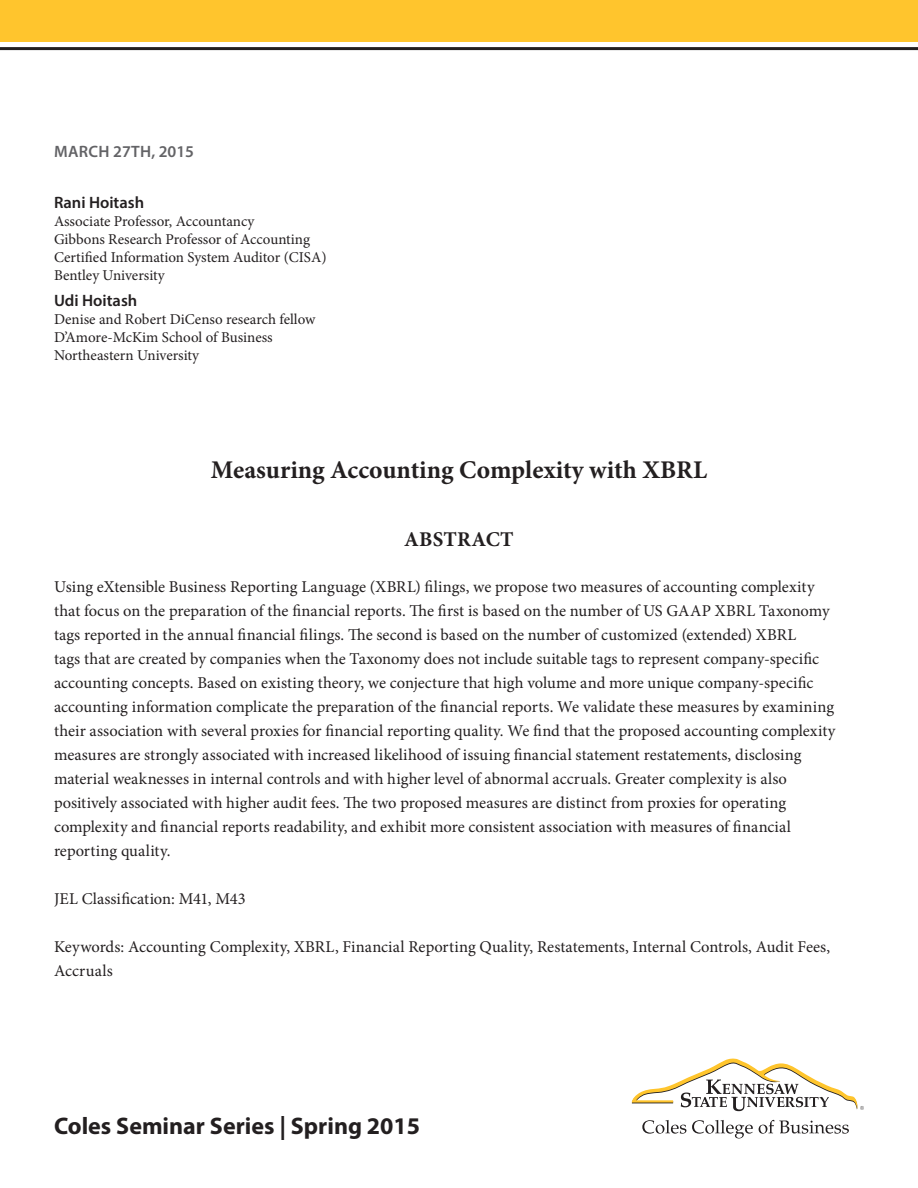
<style>
.page{position:relative;width:918px;height:1188px;background:#fff}
.page>*{position:absolute;margin:0;border:0;box-sizing:border-box;transform-origin:0 0}
.t1{font:700 25.5px "Minion Pro";color:#231f20}
.t2{font:700 24px "Myriad Pro";color:#231f20}
.t3{font:700 21px "Minion Pro";letter-spacing:.01em;color:#231f20}
.t4{font:16.5px/24px "Minion Pro";letter-spacing:.005em;color:#231f20}
.t5{font:600 16.5px "Myriad Pro";color:#231f20}
.t6{font:600 16.5px "Myriad Pro";letter-spacing:.01em;color:#636366}
.t7{font:15px "Minion Pro";letter-spacing:-.005em;color:#231f20}
</style>
<div class="page">
<svg style="left:642px;top:1120px;width:44px;height:14px"></svg>
<svg style="left:692px;top:1120px;width:61px;height:18px"></svg>
<svg style="left:759px;top:1120px;width:90px;height:14px"></svg>
<svg style="left:632px;top:1059px;width:232px;height:52px"></svg>
<div style="left:0;top:0;width:918px;height:41px;background:#ffc52d"></div>
<hr style="left:0;top:47px;width:918px;height:3px;background:#231f20">
<p class="t6" style="left:54px;top:141px;width:141px">MARCH 27TH, 2015</p>
<p class="t5" style="left:54px;top:192px;width:92px">Rani Hoitash</p>
<p class="t7" style="left:54px;top:211px;width:202px">Associate Professor, Accountancy</p>
<p class="t7" style="left:54px;top:229px;width:258px">Gibbons Research Professor of Accounting</p>
<p class="t7" style="left:54px;top:247px;width:274px">Certified Information System Auditor (CISA)</p>
<p class="t7" style="left:54px;top:265px;width:112px">Bentley University</p>
<p class="t5" style="left:54px;top:290px;width:85px">Udi Hoitash</p>
<p class="t7" style="left:54px;top:309px;width:263px">Denise and Robert DiCenso research fellow</p>
<p class="t7" style="left:54px;top:327px;width:220px">D’Amore-McKim School of Business</p>
<p class="t7" style="left:54px;top:345px;width:147px">Northeastern University</p>
<p class="t1" style="left:211px;top:451px;width:498px">Measuring Accounting Complexity with XBRL</p>
<p class="t3" style="left:404px;top:524px;width:111px">ABSTRACT</p>
<p class="t4" style="left:54px;top:574px;width:783px">Using eXtensible Business Reporting Language (XBRL) filings, we propose two measures of accounting complexity that focus on the preparation of the financial reports. The first is based on the number of US GAAP XBRL Taxonomy tags reported in the annual financial filings. The second is based on the number of customized (extended) XBRL<br>tags that are created by companies when the Taxonomy does not include suitable tags to represent company-specific accounting concepts. Based on existing theory, we conjecture that high volume and more unique company-specific accounting information complicate the preparation of the financial reports. We validate these measures by examining their association with several proxies for financial reporting quality. We find that the proposed accounting complexity measures are strongly associated with increased likelihood of issuing financial statement restatements, disclosing material weaknesses in internal controls and with higher level of abnormal accruals. Greater complexity is also positively associated with higher audit fees. The two proposed measures are distinct from proxies for operating complexity and financial reports readability, and exhibit more consistent association with measures of financial reporting quality.</p>
<p class="t4" style="left:54px;top:886px;width:193px">JEL Classification: M41, M43</p>
<p class="t4" style="left:54px;top:934px;width:778px">Keywords: Accounting Complexity, XBRL, Financial Reporting Quality, Restatements, Internal Controls, Audit Fees,<br>Accruals</p>
<h2 class="t2" style="left:54px;top:1110px;width:368px">Coles Seminar Series | Spring 2015</h2>
</div>
